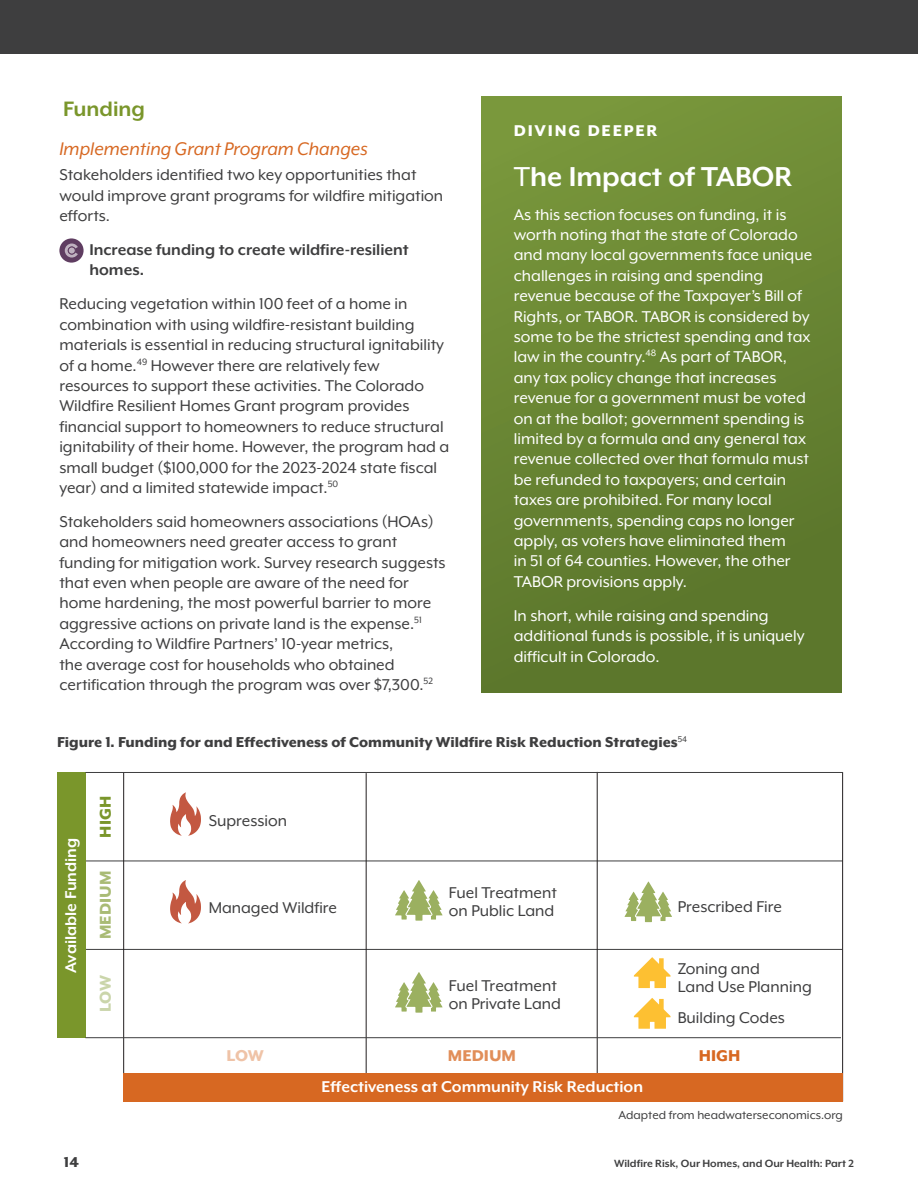
<style>
.page{position:relative;width:918px;height:1188px;background:#fff}
.page>*{position:absolute;margin:0;border:0;box-sizing:border-box;transform-origin:0 0}
.CHI_Body_Copy{font:700 31.5px "Mr Eaves XL Mod OT";color:#fff}
.Hed_3{font:700 24px "Mr Eaves XL Mod OT";color:#7a962b}
.Hed_4{font:italic 21px "Mr Eaves XL Mod OT";color:#d76822}
.CHI_Body_Copy-2{font:18px/20.4px "Mr Eaves XL Mod OT";color:#3e3e3f}
.CHI_Body_Copy-3{font:18px/20.4px "Mr Eaves XL Mod OT";color:#fff}
.Hed_3-2{font:18px/18px "Mr Eaves XL Mod OT";color:#3e3e3f}
.Figure{font:700 18px "Mr Eaves XL Mod OT";color:#fff}
.CHI_Body_Copy-4{font:700 18px/20.4px "Mr Eaves XL Mod OT";color:#3e3e3f}
.CHI_Body_Copy-5{font:800 18px "Mr Eaves XL Mod OT";letter-spacing:.1em;color:#fff}
.Hed_3-3{font:800 18px "Mr Eaves XL Mod OT";color:#e18e59}
.Hed_3-4{font:800 18px "Mr Eaves XL Mod OT";color:#a9bb75}
.Hed_3-5{font:800 18px "Mr Eaves XL Mod OT";color:#7a962b}
.Hed_3-6{font:800 18px "Mr Eaves XL Mod OT";color:#d76822}
.Hed_3-7{font:800 18px "Mr Eaves XL Mod OT";color:#efc3a7}
.Hed_3-8{font:800 18px "Mr Eaves XL Mod OT";color:#cad5aa}
.Figure-2{font:800 16.5px "Mr Eaves XL Mod OT";color:#3e3e3f}
.Source_Endnote{font:13.5px "Mr Eaves XL Mod OT";color:#3e3e3f}
.t1{font:700 12px "Mr Eaves XL Mod OT";color:#3e3e3f}
.s1{font-weight:400}
</style>
<div class="page">
<div style="left:0;top:0;width:918px;height:54px;background:#3e3e3f"></div>
<hr style="left:79px;top:949px;width:763px;height:1px;background:#3e3e3f">
<hr style="left:79px;top:861px;width:764px;height:1px;background:#3e3e3f">
<div style="left:57px;top:772px;width:28px;height:266px;background:#7a962b"></div>
<hr style="left:366px;top:773px;width:1px;height:305px;background:#231f20">
<hr style="left:123px;top:772px;width:1px;height:329px;background:#231f20">
<hr style="left:597px;top:772px;width:1px;height:306px;background:#231f20">
<hr style="left:842px;top:772px;width:1px;height:329px;background:#231f20">
<div style="left:123px;top:1073px;width:720px;height:28px;background:#d76822"></div>
<div style="left:482px;top:96px;width:360px;height:597px;background:linear-gradient(to bottom,#77953b,#59742b)"></div>
<hr style="left:85px;top:1037px;width:756px;height:1px;background:#3e3e3f">
<hr style="left:85px;top:772px;width:758px;height:1px;background:#3e3e3f">
<svg style="left:170px;top:792px;width:31px;height:44px"></svg>
<svg style="left:170px;top:880px;width:31px;height:43px"></svg>
<svg style="left:634px;top:957px;width:37px;height:31px"></svg>
<svg style="left:634px;top:998px;width:37px;height:31px"></svg>
<svg style="left:395px;top:880px;width:48px;height:41px"></svg>
<svg style="left:624px;top:882px;width:48px;height:40px"></svg>
<svg style="left:395px;top:972px;width:48px;height:41px"></svg>
<svg style="left:59px;top:238px;width:25px;height:25px"></svg>
<svg style="left:65px;top:244px;width:13px;height:14px"></svg>
<div style="left:68px;top:247px;width:7px;height:7px;background:#bfb1c0;border-radius:50%"></div>
<div style="left:68px;top:247px;width:8px;height:7px;border:1px solid #5f3d61;border-radius:50%"></div>
<p class="Hed_3" style="left:63px;top:96px;width:84px">Funding</p>
<p class="Hed_4" style="left:59px;top:138px;width:310px">Implementing Grant Program Changes</p>
<p class="CHI_Body_Copy-2" style="left:59px;top:165px;width:385px">Stakeholders identified two key opportunities that would improve grant programs for wildfire mitigation efforts.</p>
<p class="CHI_Body_Copy-4" style="left:89px;top:239px;width:321px">Increase funding to create wildfire-resilient homes.</p>
<p class="CHI_Body_Copy-2" style="left:59px;top:294px;width:391px">Reducing vegetation within 100 feet of a home in combination with using wildfire-resistant building materials is essential in reducing structural ignitability of a home.<sup>49</sup> However there are relatively few resources to support these activities. The Colorado Wildfire Resilient Homes Grant program provides financial support to homeowners to reduce structural ignitability of their home. However, the program had a small budget ($100,000 for the 2023-2024 state fiscal year) and a limited statewide impact.<sup>50</sup></p>
<p class="CHI_Body_Copy-2" style="left:59px;top:511px;width:388px">Stakeholders said homeowners associations (HOAs) and homeowners need greater access to grant funding for mitigation work. Survey research suggests that even when people are aware of the need for home hardening, the most powerful barrier to more aggressive actions on private land is the expense.<sup>51<br></sup>According to Wildfire Partners’ 10-year metrics,<br>the average cost for households who obtained certification through the program was over $7,300.<sup>52</sup></p>
<p class="CHI_Body_Copy-5" style="left:514px;top:121px;width:145px">DIVING DEEPER</p>
<p class="CHI_Body_Copy" style="left:514px;top:159px;width:280px"><span class="s1">T</span>he Impact of TABOR</p>
<p class="CHI_Body_Copy-3" style="left:514px;top:204px;width:300px">As this section focuses on funding, it is worth noting that the state of Colorado and many local governments face unique challenges in raising and spending revenue because of the Taxpayer’s Bill of Rights, or TABOR. TABOR is considered by some to be the strictest spending and tax law in the country.<sup>48</sup> As part of TABOR, any tax policy change that increases revenue for a government must be voted on at the ballot; government spending is limited by a formula and any general tax revenue collected over that formula must be refunded to taxpayers; and certain taxes are prohibited. For many local governments, spending caps no longer apply, as voters have eliminated them<br>in 51 of 64 counties. However, the other TABOR provisions apply.</p>
<p class="CHI_Body_Copy-3" style="left:514px;top:605px;width:292px">In short, while raising and spending additional funds is possible, it is uniquely difficult in Colorado.</p>
<p class="Figure-2" style="left:57px;top:733px;width:631px">Figure 1. Funding for and Effectiveness of Community Wildfire Risk Reduction Strategies<sup>54</sup></p>
<p class="Figure" style="left:61px;top:973px;width:137px;rotate:-90deg">Available Funding</p>
<p class="Hed_3-5" style="left:95px;top:838px;width:43px;rotate:-90deg">HIGH</p>
<p class="Hed_3-4" style="left:95px;top:939px;width:70px;rotate:-90deg">MEDIUM</p>
<p class="Hed_3-8" style="left:95px;top:1012px;width:39px;rotate:-90deg">LOW</p>
<p class="Hed_3-2" style="left:209px;top:812px;width:80px">Supression</p>
<p class="Hed_3-2" style="left:209px;top:899px;width:130px">Managed Wildfire</p>
<p class="Hed_3-2" style="left:449px;top:884px;width:109px">Fuel Treatment on Public Land</p>
<p class="Hed_3-2" style="left:449px;top:976px;width:113px">Fuel Treatment on Private Land</p>
<p class="Hed_3-2" style="left:678px;top:898px;width:106px">Prescribed Fire</p>
<p class="Hed_3-2" style="left:678px;top:960px;width:136px">Zoning and<br>Land Use Planning</p>
<p class="Hed_3-2" style="left:678px;top:1009px;width:109px">Building Codes</p>
<p class="Hed_3-7" style="left:227px;top:1046px;width:39px">LOW</p>
<p class="Hed_3-3" style="left:448px;top:1046px;width:70px">MEDIUM</p>
<p class="Hed_3-6" style="left:699px;top:1046px;width:43px">HIGH</p>
<p class="Figure" style="left:322px;top:1077px;width:323px">Effectiveness at Community Risk Reduction</p>
<p class="Source_Endnote" style="left:618px;top:1107px;width:226px">Adapted from headwaterseconomics.org</p>
<p class="Figure-2" style="left:64px;top:1153px;width:17px">14</p>
<p class="t1" style="left:614px;top:1156px;width:241px">Wildfire Risk, Our Homes, and Our Health: Part 2</p>
</div>
